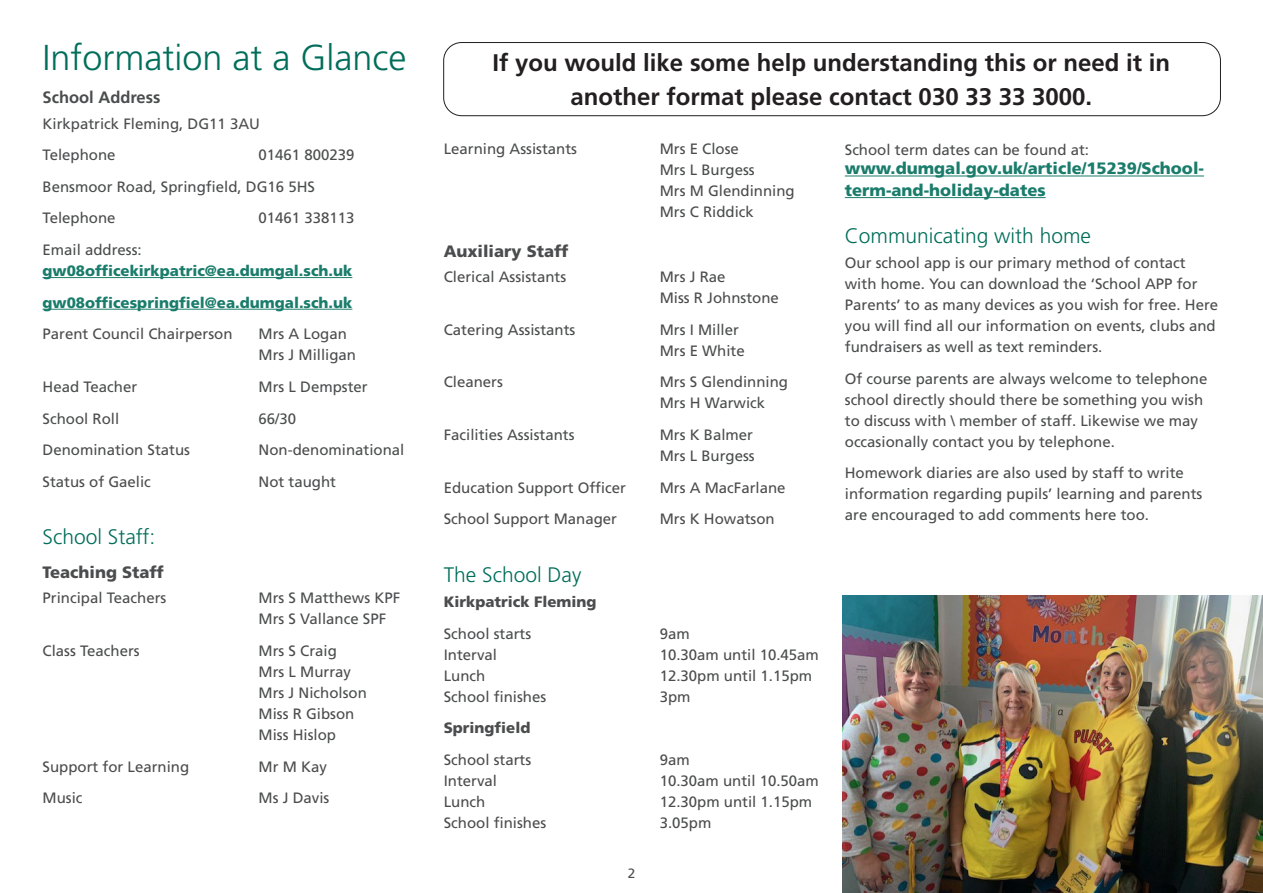
<style>
.page{position:relative;width:1263px;height:893px;background:#fff}
.page>*{position:absolute;margin:0;border:0;box-sizing:border-box;transform-origin:0 0}
.t1{font:300 36px "Frutiger LT Pro";color:#006e5a}
.t2{font:700 24px/34.5px "Frutiger LT Pro";color:#231f20;text-align:center}
.t3{font:300 21px "Frutiger LT Pro";color:#006e5a}
.t4{font:900 16.5px/21.6px "Frutiger LT Pro";color:#1a7c6b}
.Sub_heading_1{font:900 16.5px "Frutiger LT Pro";color:#4b4c4d}
.Sub_heading_1-2{font:700 16.5px "Frutiger LT Pro";color:#4b4c4d}
.Body{font:15px/21px "Frutiger LT Pro";color:#4b4c4d}
.Body-2{font:900 15px/21px "Frutiger LT Pro";color:#1a7c6b}
.Body-3{font:900 15px "Frutiger LT Pro";color:#4b4c4d}
.t5{font:13.5px "Frutiger LT Pro";color:#4b4c4d}
.s1{font-weight:400;color:#4b4c4d}
</style>
<div class="page">
<img style="left:842px;top:595px;width:421px;height:298px">
<hr style="left:43px;top:277px;width:309px;height:1px;background:#1a7c6b">
<hr style="left:43px;top:309px;width:309px;height:1px;background:#1a7c6b">
<hr style="left:845px;top:176px;width:359px;height:1px;background:#1a7c6b">
<hr style="left:845px;top:197px;width:201px;height:1px;background:#1a7c6b">
<div style="left:443px;top:42px;width:778px;height:74px;border:1px solid #231f20;border-radius:18px"></div>
<h2 class="t1" style="left:43px;top:36px;width:365px">Information at a Glance</h2>
<h3 class="Sub_heading_1-2" style="left:43px;top:88px;width:119px">School Address</h3>
<p class="Body" style="left:43px;top:113px;width:219px">Kirkpatrick Fleming, DG11 3AU</p>
<p class="Body" style="left:43px;top:145px;width:75px">Telephone</p>
<p class="Body" style="left:259px;top:145px;width:97px">01461 800239</p>
<p class="Body" style="left:43px;top:176px;width:274px">Bensmoor Road, Springfield, DG16 5HS</p>
<p class="Body" style="left:43px;top:208px;width:75px">Telephone</p>
<p class="Body" style="left:259px;top:208px;width:97px">01461 338113</p>
<p class="Body-2" style="left:43px;top:239px;width:311px"><span class="s1">Email address: </span>gw08officekirkpatric@ea.dumgal.sch.uk</p>
<p class="Body-2" style="left:43px;top:292px;width:311px">gw08officespringfiel@ea.dumgal.sch.uk</p>
<p class="Body" style="left:43px;top:324px;width:192px">Parent Council Chairperson</p>
<p class="Body" style="left:259px;top:324px;width:99px">Mrs A Logan<br>Mrs J Milligan</p>
<p class="Body" style="left:43px;top:376px;width:96px">Head Teacher</p>
<p class="Body" style="left:259px;top:376px;width:111px">Mrs L Dempster</p>
<p class="Body" style="left:43px;top:408px;width:78px">School Roll</p>
<p class="Body" style="left:259px;top:408px;width:39px">66/30</p>
<p class="Body" style="left:43px;top:440px;width:149px">Denomination Status</p>
<p class="Body" style="left:259px;top:440px;width:147px">Non-denominational</p>
<p class="Body" style="left:43px;top:471px;width:110px">Status of Gaelic</p>
<p class="Body" style="left:259px;top:471px;width:79px">Not taught</p>
<h2 class="t3" style="left:43px;top:525px;width:114px">School Staff:</h2>
<h3 class="Sub_heading_1" style="left:43px;top:562px;width:123px">Teaching Staff</h3>
<p class="Body" style="left:43px;top:588px;width:125px">Principal Teachers</p>
<p class="Body" style="left:259px;top:588px;width:143px">Mrs S Matthews KPF<br>Mrs S Vallance SPF</p>
<p class="Body" style="left:43px;top:640px;width:99px">Class Teachers</p>
<p class="Body" style="left:259px;top:640px;width:110px">Mrs S Craig<br>Mrs L Murray<br>Mrs J Nicholson<br>Miss R Gibson<br>Miss Hislop</p>
<p class="Body" style="left:43px;top:756px;width:148px">Support for Learning</p>
<p class="Body" style="left:259px;top:756px;width:70px">Mr M Kay</p>
<p class="Body" style="left:43px;top:787px;width:41px">Music</p>
<p class="Body" style="left:259px;top:787px;width:72px">Ms J Davis</p>
<p class="t2" style="left:493px;top:45px;width:679px">If you would like some help understanding this or need it in another format please contact 030 33 33 3000.</p>
<p class="Body" style="left:444px;top:138px;width:135px">Learning Assistants</p>
<p class="Body" style="left:660px;top:138px;width:136px">Mrs E Close<br>Mrs L Burgess<br>Mrs M Glendinning<br>Mrs C Riddick</p>
<h3 class="Sub_heading_1" style="left:444px;top:241px;width:126px">Auxiliary Staff</h3>
<p class="Body" style="left:444px;top:267px;width:124px">Clerical Assistants</p>
<p class="Body" style="left:660px;top:267px;width:121px">Mrs J Rae<br>Miss R Johnstone</p>
<p class="Body" style="left:444px;top:319px;width:133px">Catering Assistants</p>
<p class="Body" style="left:660px;top:319px;width:87px">Mrs I Miller<br>Mrs E White</p>
<p class="Body" style="left:444px;top:372px;width:61px">Cleaners</p>
<p class="Body" style="left:660px;top:372px;width:130px">Mrs S Glendinning<br>Mrs H Warwick</p>
<p class="Body" style="left:444px;top:424px;width:132px">Facilities Assistants</p>
<p class="Body" style="left:660px;top:424px;width:97px">Mrs K Balmer<br>Mrs L Burgess</p>
<p class="Body" style="left:444px;top:477px;width:184px">Education Support Officer</p>
<p class="Body" style="left:660px;top:477px;width:127px">Mrs A MacFarlane</p>
<p class="Body" style="left:444px;top:509px;width:175px">School Support Manager</p>
<p class="Body" style="left:660px;top:509px;width:117px">Mrs K Howatson</p>
<h2 class="t3" style="left:444px;top:562px;width:139px">The School Day</h2>
<p class="Body-3" style="left:444px;top:593px;width:154px">Kirkpatrick Fleming</p>
<p class="Body" style="left:444px;top:623px;width:89px">School starts</p>
<p class="Body" style="left:660px;top:623px;width:32px">9am</p>
<p class="Body" style="left:444px;top:644px;width:55px">Interval</p>
<p class="Body" style="left:660px;top:644px;width:161px">10.30am until 10.45am</p>
<p class="Body" style="left:444px;top:665px;width:43px">Lunch</p>
<p class="Body" style="left:660px;top:665px;width:154px">12.30pm until 1.15pm</p>
<p class="Body" style="left:444px;top:686px;width:104px">School finishes</p>
<p class="Body" style="left:660px;top:686px;width:32px">3pm</p>
<p class="Body-3" style="left:444px;top:719px;width:88px">Springfield</p>
<p class="Body" style="left:444px;top:749px;width:89px">School starts</p>
<p class="Body" style="left:660px;top:749px;width:32px">9am</p>
<p class="Body" style="left:444px;top:770px;width:55px">Interval</p>
<p class="Body" style="left:660px;top:770px;width:161px">10.30am until 10.50am</p>
<p class="Body" style="left:444px;top:791px;width:43px">Lunch</p>
<p class="Body" style="left:660px;top:791px;width:154px">12.30pm until 1.15pm</p>
<p class="Body" style="left:444px;top:812px;width:104px">School finishes</p>
<p class="Body" style="left:660px;top:812px;width:53px">3.05pm</p>
<p class="t5" style="left:628px;top:865px;width:9px">2</p>
<p class="Body" style="left:845px;top:139px;width:246px">School term dates can be found at:</p>
<p class="t4" style="left:845px;top:158px;width:361px">www.dumgal.gov.uk/article/15239/School&shy;term-and-holiday-dates</p>
<h2 class="t3" style="left:845px;top:223px;width:248px">Communicating with home</h2>
<p class="Body" style="left:845px;top:252px;width:375px">Our school app is our primary method of contact with home. You can download the ‘School APP for Parents’ to as many devices as you wish for free. Here you will find all our information on events, clubs and fundraisers as well as text reminders.</p>
<p class="Body" style="left:845px;top:368px;width:364px">Of course parents are always welcome to telephone school directly should there be something you wish to discuss with \ member of staff. Likewise we may occasionally contact you by telephone.</p>
<p class="Body" style="left:845px;top:463px;width:359px">Homework diaries are also used by staff to write information regarding pupils’ learning and parents are encouraged to add comments here too.</p>
</div>
